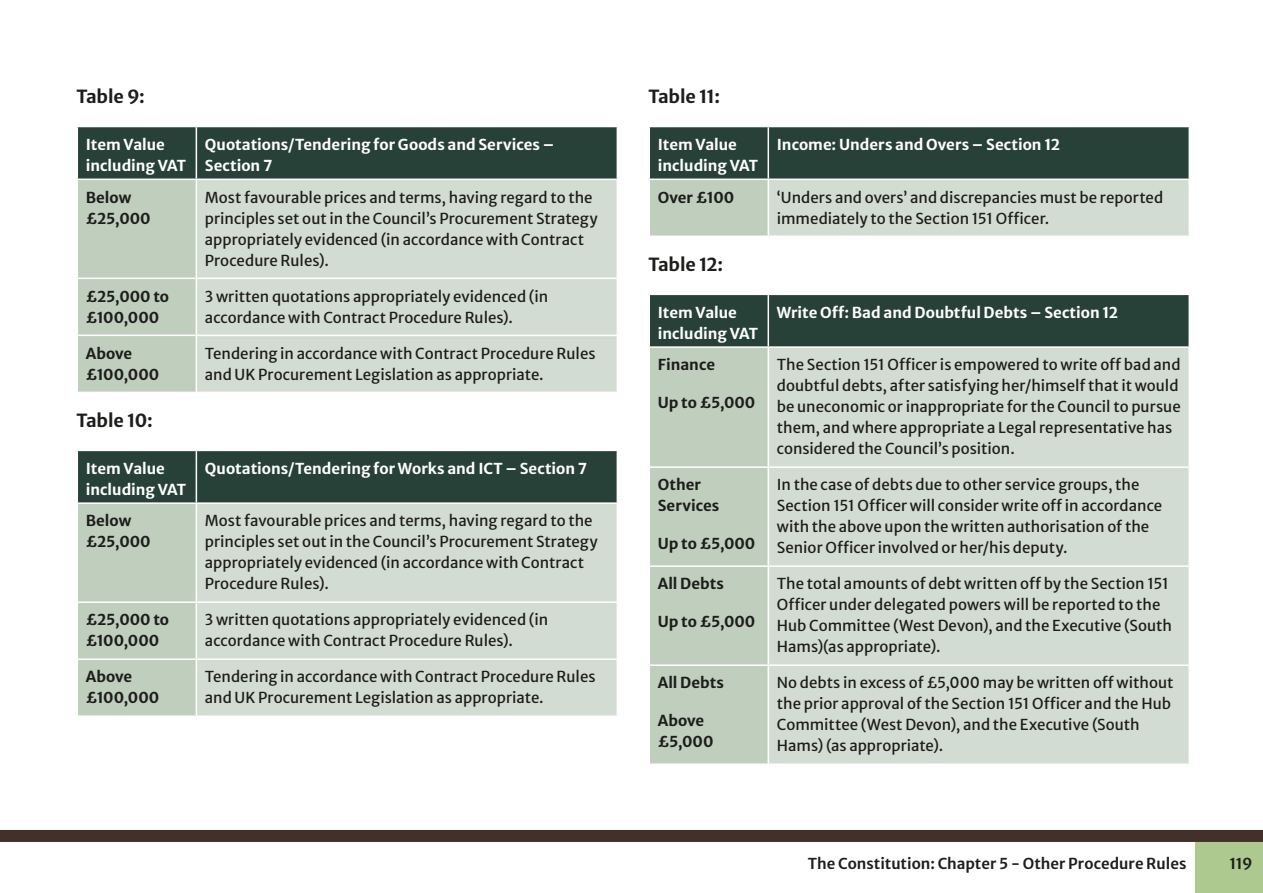
<style>
.page{position:relative;width:1263px;height:893px;background:#fff}
.page>*{position:absolute;margin:0;border:0;box-sizing:border-box;transform-origin:0 0}
.t1{font:700 18px "Merriweather Sans";letter-spacing:-.01em;color:#1d1d1b}
.Table_body{font:15px/21px "Merriweather Sans";color:#1d1d1b}
.TH{font:700 15px/21px "Merriweather Sans";color:#fff}
.Table_first_column{font:700 15px/21px "Merriweather Sans";color:#1d1d1b}
.t2{font:600 15px "Merriweather Sans";color:#1d1d1b}
</style>
<div class="page">
<div style="left:0;top:830px;width:1263px;height:12px;background:#43302b"></div>
<div style="left:1195px;top:842px;width:68px;height:51px;background:#adc98f"></div>
<svg style="left:78px;top:127px;width:539px;height:265px;background:#708578"></svg>
<div style="left:197px;top:180px;width:420px;height:212px;background:#d3dcd2"></div>
<hr style="left:196px;top:127px;width:1px;height:52px;background:#fff">
<hr style="left:77px;top:179px;width:119px;height:1px;background:#fff">
<hr style="left:196px;top:179px;width:422px;height:1px;background:#fff">
<hr style="left:196px;top:180px;width:1px;height:98px;background:#fff">
<hr style="left:77px;top:278px;width:119px;height:1px;background:#fff">
<hr style="left:196px;top:278px;width:422px;height:1px;background:#fff">
<hr style="left:196px;top:279px;width:1px;height:56px;background:#fff">
<hr style="left:77px;top:335px;width:119px;height:1px;background:#fff">
<hr style="left:196px;top:335px;width:422px;height:1px;background:#fff">
<hr style="left:196px;top:336px;width:1px;height:56px;background:#fff">
<svg style="left:78px;top:451px;width:539px;height:264px;background:#6f8377"></svg>
<div style="left:197px;top:504px;width:420px;height:211px;background:#d3dcd2"></div>
<hr style="left:196px;top:451px;width:1px;height:51px;background:#fff">
<hr style="left:77px;top:502px;width:119px;height:2px;background:#fff">
<hr style="left:196px;top:502px;width:422px;height:2px;background:#fff">
<hr style="left:196px;top:504px;width:1px;height:97px;background:#fff">
<hr style="left:77px;top:601px;width:119px;height:2px;background:#fff">
<hr style="left:196px;top:601px;width:422px;height:2px;background:#fff">
<hr style="left:196px;top:603px;width:1px;height:55px;background:#fff">
<hr style="left:77px;top:658px;width:119px;height:2px;background:#fff">
<hr style="left:196px;top:658px;width:422px;height:2px;background:#fff">
<hr style="left:196px;top:660px;width:1px;height:55px;background:#fff">
<div style="left:650px;top:127px;width:538px;height:52px;background:#274138"></div>
<div style="left:649px;top:179px;width:119px;height:57px;background:#c0cebe"></div>
<div style="left:768px;top:179px;width:421px;height:57px;background:#d3dcd2"></div>
<hr style="left:767px;top:127px;width:2px;height:52px;background:#fff">
<hr style="left:648px;top:179px;width:120px;height:1px;background:#fff">
<hr style="left:648px;top:180px;width:2px;height:56px;background:#fff">
<hr style="left:768px;top:179px;width:422px;height:1px;background:#fff">
<hr style="left:767px;top:180px;width:2px;height:56px;background:#fff">
<hr style="left:1188px;top:180px;width:2px;height:56px;background:#fff">
<div style="left:650px;top:295px;width:538px;height:51px;background:#274138"></div>
<div style="left:650px;top:348px;width:117px;height:415px;background:#c0cebe"></div>
<div style="left:769px;top:348px;width:419px;height:415px;background:#d3dcd2"></div>
<hr style="left:767px;top:295px;width:2px;height:51px;background:#fff">
<hr style="left:648px;top:466px;width:120px;height:2px;background:#fff">
<hr style="left:768px;top:466px;width:422px;height:2px;background:#fff">
<hr style="left:648px;top:565px;width:120px;height:2px;background:#fff">
<hr style="left:768px;top:565px;width:422px;height:2px;background:#fff">
<hr style="left:648px;top:664px;width:120px;height:2px;background:#fff">
<hr style="left:768px;top:664px;width:422px;height:2px;background:#fff">
<h4 class="t1" style="left:77px;top:81px;width:70px">Table 9:</h4>
<p class="TH" style="left:86px;top:132px;width:102px">Item Value including VAT</p>
<p class="TH" style="left:205px;top:132px;width:351px">Quotations/Tendering for Goods and Services –<br>Section 7</p>
<p class="Table_first_column" style="left:86px;top:185px;width:66px">Below £25,000</p>
<p class="Table_body" style="left:205px;top:185px;width:394px">Most favourable prices and terms, having regard to the principles set out in the Council’s Procurement Strategy appropriately evidenced (in accordance with Contract Procedure Rules).</p>
<p class="Table_first_column" style="left:86px;top:284px;width:85px">£25,000 to £100,000</p>
<p class="Table_body" style="left:205px;top:284px;width:345px">3 written quotations appropriately evidenced (in accordance with Contract Procedure Rules).</p>
<p class="Table_first_column" style="left:86px;top:341px;width:75px">Above £100,000</p>
<p class="Table_body" style="left:205px;top:341px;width:392px">Tendering in accordance with Contract Procedure Rules and UK Procurement Legislation as appropriate.</p>
<h4 class="t1" style="left:77px;top:404px;width:78px">Table 10:</h4>
<p class="TH" style="left:86px;top:456px;width:102px">Item Value including VAT</p>
<p class="TH" style="left:205px;top:456px;width:384px">Quotations/Tendering for Works and ICT – Section 7</p>
<p class="Table_first_column" style="left:86px;top:509px;width:66px">Below £25,000</p>
<p class="Table_body" style="left:205px;top:509px;width:394px">Most favourable prices and terms, having regard to the principles set out in the Council’s Procurement Strategy appropriately evidenced (in accordance with Contract Procedure Rules).</p>
<p class="Table_first_column" style="left:86px;top:608px;width:85px">£25,000 to £100,000</p>
<p class="Table_body" style="left:205px;top:608px;width:345px">3 written quotations appropriately evidenced (in accordance with Contract Procedure Rules).</p>
<p class="Table_first_column" style="left:86px;top:665px;width:75px">Above £100,000</p>
<p class="Table_body" style="left:205px;top:665px;width:392px">Tendering in accordance with Contract Procedure Rules and UK Procurement Legislation as appropriate.</p>
<h4 class="t1" style="left:648px;top:81px;width:73px">Table 11:</h4>
<p class="TH" style="left:658px;top:132px;width:102px">Item Value including VAT</p>
<p class="TH" style="left:777px;top:132px;width:285px">Income: Unders and Overs – Section 12</p>
<p class="Table_first_column" style="left:658px;top:185px;width:78px">Over £100</p>
<p class="Table_body" style="left:777px;top:185px;width:388px">‘Unders and overs’ and discrepancies must be reported immediately to the Section 151 Officer.</p>
<h4 class="t1" style="left:648px;top:248px;width:76px">Table 12:</h4>
<p class="TH" style="left:658px;top:300px;width:102px">Item Value including VAT</p>
<p class="TH" style="left:777px;top:300px;width:343px">Write Off: Bad and Doubtful Debts – Section 12</p>
<p class="Table_first_column" style="left:658px;top:353px;width:59px">Finance</p>
<p class="Table_first_column" style="left:658px;top:391px;width:99px">Up to £5,000</p>
<p class="Table_body" style="left:777px;top:353px;width:405px">The Section 151 Officer is empowered to write off bad and doubtful debts, after satisfying her/himself that it would be uneconomic or inappropriate for the Council to pursue them, and where appropriate a Legal representative has considered the Council’s position.</p>
<p class="Table_first_column" style="left:658px;top:473px;width:63px">Other<br>Services</p>
<p class="Table_first_column" style="left:658px;top:532px;width:99px">Up to £5,000</p>
<p class="Table_first_column" style="left:658px;top:572px;width:68px">All Debts</p>
<p class="Table_first_column" style="left:658px;top:610px;width:99px">Up to £5,000</p>
<p class="Table_first_column" style="left:658px;top:671px;width:68px">All Debts</p>
<p class="Table_first_column" style="left:658px;top:709px;width:57px">Above £5,000</p>
<p class="Table_body" style="left:777px;top:473px;width:387px">In the case of debts due to other service groups, the Section 151 Officer will consider write off in accordance with the above upon the written authorisation of the Senior Officer involved or her/his deputy.</p>
<p class="Table_body" style="left:777px;top:572px;width:397px">The total amounts of debt written off by the Section 151<br>Officer under delegated powers will be reported to the Hub Committee (West Devon), and the Executive (South Hams)(as appropriate).</p>
<p class="Table_body" style="left:777px;top:671px;width:398px">No debts in excess of £5,000 may be written off without the prior approval of the Section 151 Officer and the Hub Committee (West Devon), and the Executive (South Hams) (as appropriate).</p>
<p class="t2" style="left:808px;top:851px;width:380px">The Constitution: Chapter 5 - Other Procedure Rules</p>
<p class="t2" style="left:1229px;top:851px;width:24px">119</p>
</div>
